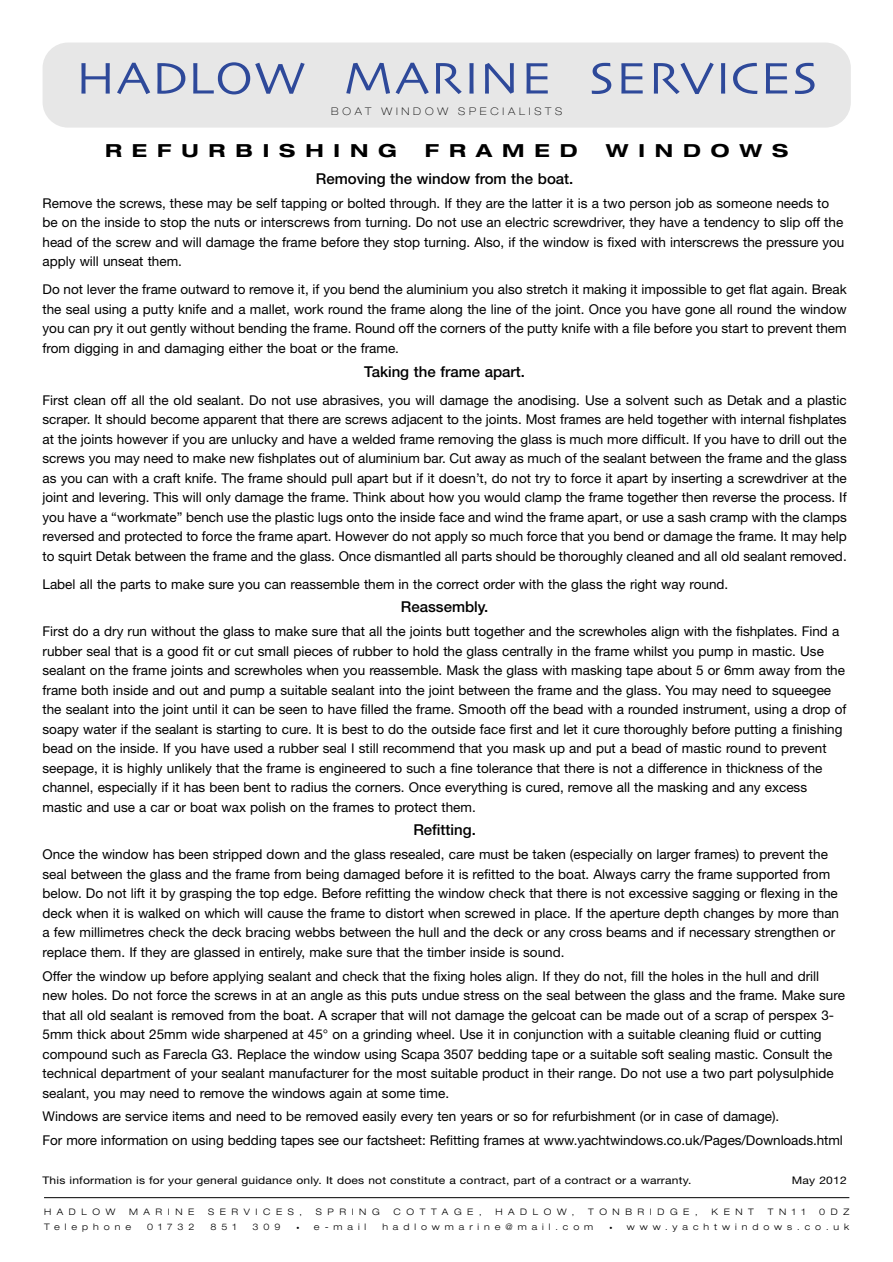
<style>
.page{position:relative;width:893px;height:1262px;background:#fff}
.page>*{position:absolute;margin:0;border:0;box-sizing:border-box;transform-origin:0 0}
.t1{font:46.5px "Skia";letter-spacing:.02em;color:#2e499a;scale:1.1 1}
.t2{font:700 expanded 18px "Helvetica Neue";letter-spacing:.5em;color:#000;scale:1.1 1}
.t3{font:500 15px "Helvetica Neue";color:#000}
.t4{font:13.5px/19.5px "Helvetica Neue";color:#000}
.t5{font:10.5px "Helvetica Neue";letter-spacing:.015em;color:#000;scale:1.15 1}
.t6{font:100 expanded 10.5px "Helvetica Neue";letter-spacing:.36em;color:#000}
.t7{font:300 expanded 9px "Helvetica Neue";letter-spacing:.55em;color:#000}
.t8{font:300 expanded 9px "Helvetica Neue";letter-spacing:.62em;color:#000}
.s1{font-size:6px}
</style>
<div class="page">
<hr style="left:44px;top:1197px;width:805px;height:1px;background:#000">
<div style="left:43px;top:43px;width:807px;height:85px;background:#e7e7e7;border-radius:25px"></div>
<h1 class="t1" style="left:76px;top:60px;width:676px">HADLOW MARINE SERVICES</h1>
<p class="t6" style="left:331px;top:107px;width:232px">BOAT WINDOW SPECIALISTS</p>
<h2 class="t2" style="left:105px;top:144px;width:267px">REFURBISHING</h2>
<h2 class="t2" style="left:425px;top:144px;width:141px">FRAMED</h2>
<h2 class="t2" style="left:605px;top:144px;width:167px">WINDOWS</h2>
<p class="t3" style="left:316px;top:173px;width:259px">Removing the window from the boat.</p>
<p class="t4" style="left:43px;top:194px;width:803px">Remove the screws, these may be self tapping or bolted through. If they are the latter it is a two person job as someone needs to be on the inside to stop the nuts or interscrews from turning. Do not use an electric screwdriver, they have a tendency to slip off the head of the screw and will damage the frame before they stop turning. Also, if the window is fixed with interscrews the pressure you apply will unseat them.</p>
<p class="t4" style="left:43px;top:281px;width:805px;text-align:justify">Do not lever the frame outward to remove it, if you bend the aluminium you also stretch it making it impossible to get flat again. Break the seal using a putty knife and a mallet, work round the frame along the line of the joint. Once you have gone all round the window you can pry it out gently without bending the frame. Round off the corners of the putty knife with a file before you start to prevent them from digging in and damaging either the boat or the frame.</p>
<p class="t3" style="left:364px;top:366px;width:162px">Taking the frame apart.</p>
<p class="t4" style="left:43px;top:391px;width:805px;text-align:justify">First clean off all the old sealant. Do not use abrasives, you will damage the anodising. Use a solvent such as Detak and a plastic scraper. It should become apparent that there are screws adjacent to the joints. Most frames are held together with internal fishplates at the joints however if you are unlucky and have a welded frame removing the glass is much more difficult. If you have to drill out the screws you may need to make new fishplates out of aluminium bar. Cut away as much of the sealant between the frame and the glass as you can with a craft knife. The frame should pull apart but if it doesn’t, do not try to force it apart by inserting a screwdriver at the joint and levering. This will only damage the frame. Think about how you would clamp the frame together then reverse the process. If you have a “workmate” bench use the plastic lugs onto the inside face and wind the frame apart, or use a sash cramp with the clamps reversed and protected to force the frame apart. However do not apply so much force that you bend or damage the frame. It may help to squirt Detak between the frame and the glass. Once dismantled all parts should be thoroughly cleaned and all old sealant removed.</p>
<p class="t4" style="left:43px;top:575px;width:687px">Label all the parts to make sure you can reassemble them in the correct order with the glass the right way round.</p>
<p class="t3" style="left:401px;top:601px;width:89px">Reassembly.</p>
<p class="t4" style="left:43px;top:623px;width:805px">First do a dry run without the glass to make sure that all the joints butt together and the screwholes align with the fishplates. Find a rubber seal that is a good fit or cut small pieces of rubber to hold the glass centrally in the frame whilst you pump in mastic. Use sealant on the frame joints and screwholes when you reassemble. Mask the glass with masking tape about 5 or 6mm away from the frame both inside and out and pump a suitable sealant into the joint between the frame and the glass. You may need to squeegee the sealant into the joint until it can be seen to have filled the frame. Smooth off the bead with a rounded instrument, using a drop of soapy water if the sealant is starting to cure. It is best to do the outside face first and let it cure thoroughly before putting a finishing bead on the inside. If you have used a rubber seal I still recommend that you mask up and put a bead of mastic round to prevent seepage, it is highly unlikely that the frame is engineered to such a fine tolerance that there is not a difference in thickness of the channel, especially if it has been bent to radius the corners. Once everything is cured, remove all the masking and any excess mastic and use a car or boat wax polish on the frames to protect them.</p>
<p class="t3" style="left:413px;top:824px;width:64px">Refitting.</p>
<p class="t4" style="left:43px;top:846px;width:798px">Once the window has been stripped down and the glass resealed, care must be taken (especially on larger frames) to prevent the seal between the glass and the frame from being damaged before it is refitted to the boat. Always carry the frame supported from below. Do not lift it by grasping the top edge. Before refitting the window check that there is not excessive sagging or flexing in the deck when it is walked on which will cause the frame to distort when screwed in place. If the aperture depth changes by more than a few millimetres check the deck bracing webbs between the hull and the deck or any cross beams and if necessary strengthen or replace them. If they are glassed in entirely, make sure that the timber inside is sound.</p>
<p class="t4" style="left:43px;top:967px;width:803px">Offer the window up before applying sealant and check that the fixing holes align. If they do not, fill the holes in the hull and drill new holes. Do not force the screws in at an angle as this puts undue stress on the seal between the glass and the frame. Make sure that all old sealant is removed from the boat. A scraper that will not damage the gelcoat can be made out of a scrap of perspex 3- 5mm thick about 25mm wide sharpened at 45° on a grinding wheel. Use it in conjunction with a suitable cleaning fluid or cutting compound such as Farecla G3. Replace the window using Scapa 3507 bedding tape or a suitable soft sealing mastic. Consult the technical department of your sealant manufacturer for the most suitable product in their range. Do not use a two part polysulphide sealant, you may need to remove the windows again at some time.</p>
<p class="t4" style="left:43px;top:1106px;width:801px;line-height:23.7px">Windows are service items and need to be removed easily every ten years or so for refurbishment (or in case of damage).<br>For more information on using bedding tapes see our factsheet: Refitting frames at www.yachtwindows.co.uk/Pages/Downloads.html</p>
<p class="t5" style="left:43px;top:1176px;width:565px">This information is for your general guidance only. It does not constitute a contract, part of a contract or a warranty.</p>
<p class="t5" style="left:791px;top:1176px;width:49px">May 2012</p>
<p class="t7" style="left:44px;top:1208px;width:73px">HADLOW</p>
<p class="t7" style="left:129px;top:1208px;width:67px">MARINE</p>
<p class="t8" style="left:208px;top:1208px;width:95px">SERVICES,</p>
<p class="t7" style="left:316px;top:1208px;width:65px">SPRING</p>
<p class="t8" style="left:393px;top:1208px;width:89px">COTTAGE,</p>
<p class="t7" style="left:495px;top:1208px;width:80px">HADLOW,</p>
<p class="t8" style="left:588px;top:1208px;width:111px">TONBRIDGE,</p>
<p class="t7" style="left:711px;top:1208px;width:44px">KENT</p>
<p class="t7" style="left:767px;top:1208px;width:39px">TN11</p>
<p class="t7" style="left:819px;top:1208px;width:32px">0DZ</p>
<p class="t7" style="left:44px;top:1223px;width:89px">Telephone</p>
<p class="t7" style="left:147px;top:1223px;width:49px">01732</p>
<p class="t7" style="left:210px;top:1223px;width:27px">851</p>
<p class="t7" style="left:252px;top:1223px;width:29px">309</p>
<p class="t7" style="left:296px;top:1223px;width:71px"><span class="s1">•</span> e-mail</p>
<p class="t7" style="left:382px;top:1223px;width:212px">hadlowmarine@mail.com</p>
<p class="t7" style="left:609px;top:1223px;width:241px"><span class="s1">•</span> www.yachtwindows.co.uk</p>
</div>
